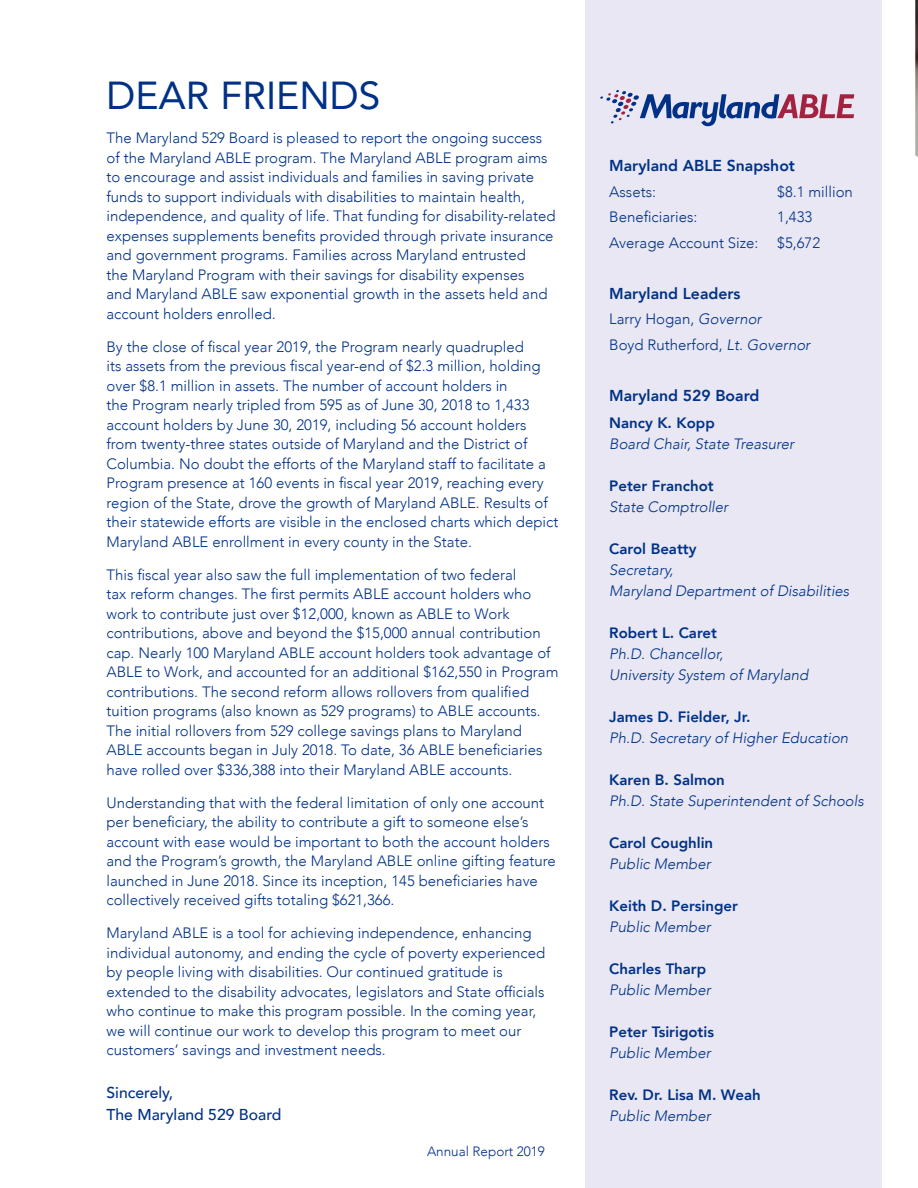
<style>
.page{position:relative;width:918px;height:1188px;background:#fff}
.page>*{position:absolute;margin:0;border:0;box-sizing:border-box;transform-origin:0 0}
.t1{font:39px "Avenir";color:#003186}
.t2{font:800 15.75px "Avenir";color:#003186}
.t3{font:500 15.75px "Avenir";color:#003186}
.Body_text{font:300 15px/19.5px "Avenir";color:#003186}
.t4{font:italic 300 15px/21px "Avenir";color:#003186}
.t5{font:800 15px "Avenir";color:#003186}
.t6{font:300 13.5px "Avenir";color:#003186}
.s1{font-style:italic}
</style>
<div class="page">
<img style="left:915px;top:0;width:3px;height:157px">
<div style="left:585px;top:0;width:297px;height:1188px;background:#e8e7f3"></div>
<svg style="left:600px;top:90px;width:254px;height:36px"></svg>
<p class="t1" style="left:106px;top:64px;width:275px">DEAR FRIENDS</p>
<p class="Body_text" style="left:106px;top:128px;width:451px">The Maryland 529 Board is pleased to report the ongoing success of the Maryland ABLE program. The Maryland ABLE program aims to encourage and assist individuals and families in saving private funds to support individuals with disabilities to maintain health, independence, and quality of life. That funding for disability-related expenses supplements benefits provided through private insurance and government programs. Families across Maryland entrusted<br>the Maryland Program with their savings for disability expenses<br>and Maryland ABLE saw exponential growth in the assets held and account holders enrolled.</p>
<p class="Body_text" style="left:106px;top:337px;width:453px">By the close of fiscal year 2019, the Program nearly quadrupled<br>its assets from the previous fiscal year-end of $2.3 million, holding over $8.1 million in assets. The number of account holders in<br>the Program nearly tripled from 595 as of June 30, 2018 to 1,433 account holders by June 30, 2019, including 56 account holders from twenty-three states outside of Maryland and the District of Columbia. No doubt the efforts of the Maryland staff to facilitate a Program presence at 160 events in fiscal year 2019, reaching every region of the State, drove the growth of Maryland ABLE. Results of their statewide efforts are visible in the enclosed charts which depict Maryland ABLE enrollment in every county in the State.</p>
<p class="Body_text" style="left:106px;top:565px;width:453px">This fiscal year also saw the full implementation of two federal<br>tax reform changes. The first permits ABLE account holders who work to contribute just over $12,000, known as ABLE to Work contributions, above and beyond the $15,000 annual contribution cap. Nearly 100 Maryland ABLE account holders took advantage of ABLE to Work, and accounted for an additional $162,550 in Program contributions. The second reform allows rollovers from qualified tuition programs (also known as 529 programs) to ABLE accounts.<br>The initial rollovers from 529 college savings plans to Maryland ABLE accounts began in July 2018. To date, 36 ABLE beneficiaries have rolled over $336,388 into their Maryland ABLE accounts.</p>
<p class="Body_text" style="left:106px;top:793px;width:451px">Understanding that with the federal limitation of only one account per beneficiary, the ability to contribute a gift to someone else’s account with ease would be important to both the account holders and the Program’s growth, the Maryland ABLE online gifting feature launched in June 2018. Since its inception, 145 beneficiaries have collectively received gifts totaling $621,366.</p>
<p class="Body_text" style="left:106px;top:923px;width:440px">Maryland ABLE is a tool for achieving independence, enhancing individual autonomy, and ending the cycle of poverty experienced by people living with disabilities. Our continued gratitude is extended to the disability advocates, legislators and State officials who continue to make this program possible. In the coming year, we will continue our work to develop this program to meet our customers’ savings and investment needs.</p>
<p class="t3" style="left:106px;top:1079px;width:68px">Sincerely,</p>
<p class="t3" style="left:106px;top:1101px;width:177px">The Maryland 529 Board</p>
<p class="t6" style="left:427px;top:1143px;width:119px">Annual Report 2019</p>
<p class="t2" style="left:609px;top:153px;width:187px">Maryland ABLE Snapshot</p>
<p class="Body_text" style="left:609px;top:182px;width:48px">Assets:</p>
<p class="Body_text" style="left:777px;top:182px;width:77px">$8.1 million</p>
<p class="Body_text" style="left:609px;top:207px;width:90px">Beneficiaries:</p>
<p class="Body_text" style="left:777px;top:207px;width:37px">1,433</p>
<p class="Body_text" style="left:609px;top:233px;width:151px">Average Account Size:</p>
<p class="Body_text" style="left:777px;top:233px;width:44px">$5,672</p>
<p class="t2" style="left:609px;top:281px;width:133px">Maryland Leaders</p>
<p class="Body_text" style="left:609px;top:309px;width:154px">Larry Hogan, <span class="s1">Governor</span></p>
<p class="Body_text" style="left:609px;top:335px;width:202px">Boyd Rutherford, <span class="s1">Lt. Governor</span></p>
<p class="t2" style="left:609px;top:383px;width:152px">Maryland 529 Board</p>
<p class="t5" style="left:609px;top:411px;width:107px">Nancy K. Kopp</p>
<p class="t4" style="left:609px;top:434px;width:186px">Board Chair, State Treasurer</p>
<p class="t5" style="left:609px;top:474px;width:106px">Peter Franchot</p>
<p class="t4" style="left:609px;top:497px;width:120px">State Comptroller</p>
<p class="t5" style="left:609px;top:537px;width:89px">Carol Beatty</p>
<p class="t4" style="left:609px;top:560px;width:242px">Secretary,<br>Maryland Department of Disabilities</p>
<p class="t5" style="left:609px;top:621px;width:109px">Robert L. Caret</p>
<p class="t4" style="left:609px;top:644px;width:201px">Ph.D. Chancellor,<br>University System of Maryland</p>
<p class="t5" style="left:609px;top:705px;width:143px">James D. Fielder, Jr.</p>
<p class="t4" style="left:609px;top:728px;width:241px">Ph.D. Secretary of Higher Education</p>
<p class="t5" style="left:609px;top:768px;width:117px">Karen B. Salmon</p>
<p class="t4" style="left:609px;top:791px;width:256px">Ph.D. State Superintendent of Schools</p>
<p class="t5" style="left:609px;top:831px;width:105px">Carol Coughlin</p>
<p class="t4" style="left:609px;top:854px;width:103px">Public Member</p>
<p class="t5" style="left:609px;top:894px;width:130px">Keith D. Persinger</p>
<p class="t4" style="left:609px;top:917px;width:103px">Public Member</p>
<p class="t5" style="left:609px;top:957px;width:98px">Charles Tharp</p>
<p class="t4" style="left:609px;top:980px;width:103px">Public Member</p>
<p class="t5" style="left:609px;top:1020px;width:106px">Peter Tsirigotis</p>
<p class="t4" style="left:609px;top:1043px;width:103px">Public Member</p>
<p class="t5" style="left:609px;top:1083px;width:153px">Rev. Dr. Lisa M. Weah</p>
<p class="t4" style="left:609px;top:1106px;width:103px">Public Member</p>
</div>
